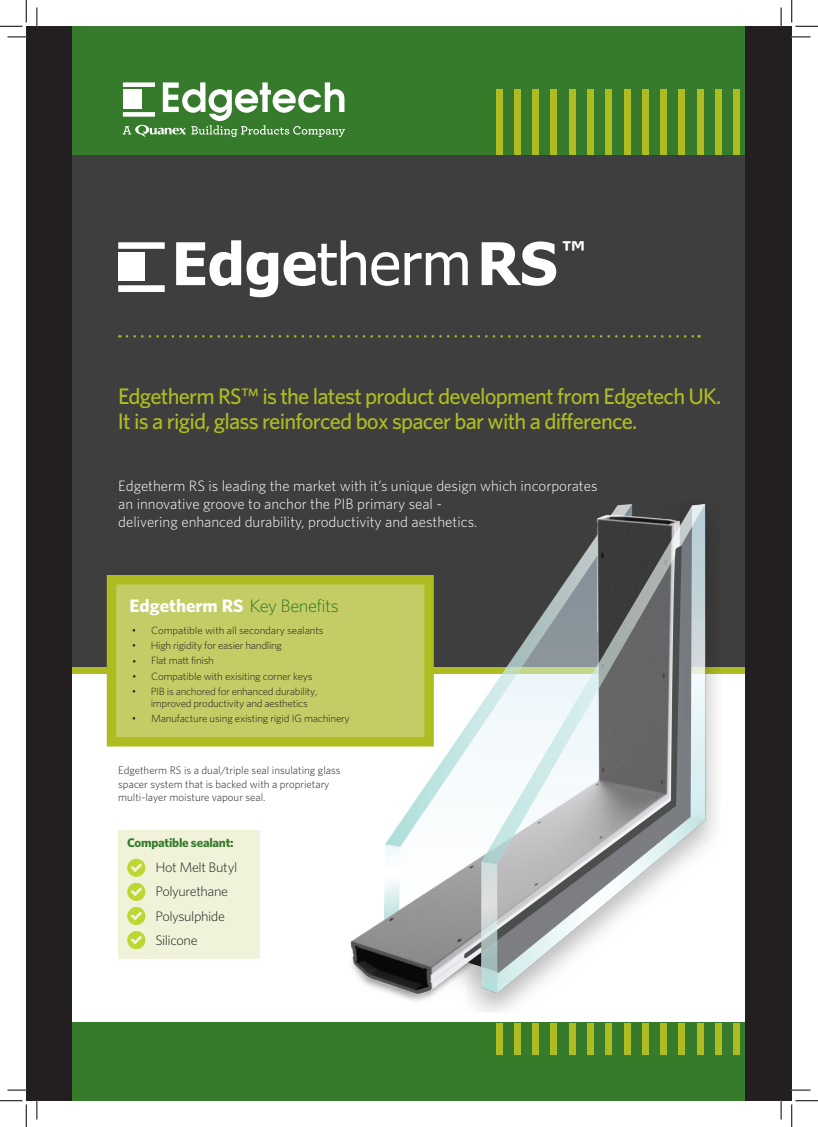
<style>
.page{position:relative;width:818px;height:1127px;background:#fff}
.page>*{position:absolute;margin:0;border:0;box-sizing:border-box;transform-origin:0 0}
.t1{font:700 58.88px "Tahoma";color:#fff}
.t2{font:500 22.5px "Whitney";letter-spacing:-.035em;color:#aebc21}
.t3{font:700 18px "Whitney";color:#fff;scale:1.04 1}
.t4{font:300 15px/18px "Whitney";color:#fff}
.t5{font:300 13.75px/24.4px "Whitney";letter-spacing:-.03em;color:#231f20;scale:1.04 1}
.t6{font:700 12.5px "Whitney";letter-spacing:-.02em;color:#357b2b;scale:1.04 1}
.t7{font:300 11px/13.1px "Whitney";color:#231f20}
.t8{font:300 10.5px/15.1px "Whitney";letter-spacing:-.025em;color:#231f20;scale:1.04 1}
.s1{font-weight:400}
.s2{font-weight:300;color:#357b2b}
</style>
<div class="page">
<div style="left:37px;top:26px;width:744px;height:640px;background:#3e3e3f"></div>
<div style="left:26px;top:26px;width:766px;height:129px;background:#357b2b"></div>
<div style="left:26px;top:1022px;width:766px;height:78px;background:#357b2b"></div>
<svg style="left:123px;top:82px;width:222px;height:55px"></svg>
<div style="left:496px;top:89px;width:6px;height:66px;background:#aebc21"></div>
<div style="left:514px;top:89px;width:7px;height:66px;background:#aebc21"></div>
<div style="left:532px;top:89px;width:7px;height:66px;background:#aebc21"></div>
<div style="left:550px;top:89px;width:7px;height:66px;background:#aebc21"></div>
<div style="left:569px;top:89px;width:6px;height:66px;background:#aebc21"></div>
<div style="left:587px;top:89px;width:7px;height:66px;background:#aebc21"></div>
<div style="left:605px;top:89px;width:7px;height:66px;background:#aebc21"></div>
<div style="left:624px;top:89px;width:6px;height:66px;background:#aebc21"></div>
<div style="left:642px;top:89px;width:7px;height:66px;background:#aebc21"></div>
<div style="left:660px;top:89px;width:7px;height:66px;background:#aebc21"></div>
<div style="left:678px;top:89px;width:7px;height:66px;background:#aebc21"></div>
<div style="left:697px;top:89px;width:6px;height:66px;background:#aebc21"></div>
<div style="left:715px;top:89px;width:7px;height:66px;background:#aebc21"></div>
<div style="left:733px;top:89px;width:7px;height:66px;background:#aebc21"></div>
<div style="left:496px;top:1022px;width:6px;height:32px;background:#aebc21"></div>
<div style="left:514px;top:1022px;width:7px;height:32px;background:#aebc21"></div>
<div style="left:532px;top:1022px;width:7px;height:32px;background:#aebc21"></div>
<div style="left:550px;top:1022px;width:7px;height:32px;background:#aebc21"></div>
<div style="left:569px;top:1022px;width:6px;height:32px;background:#aebc21"></div>
<div style="left:587px;top:1022px;width:7px;height:32px;background:#aebc21"></div>
<div style="left:605px;top:1022px;width:7px;height:32px;background:#aebc21"></div>
<div style="left:624px;top:1022px;width:6px;height:32px;background:#aebc21"></div>
<div style="left:642px;top:1022px;width:7px;height:32px;background:#aebc21"></div>
<div style="left:660px;top:1022px;width:7px;height:32px;background:#aebc21"></div>
<div style="left:678px;top:1022px;width:7px;height:32px;background:#aebc21"></div>
<div style="left:697px;top:1022px;width:6px;height:32px;background:#aebc21"></div>
<div style="left:715px;top:1022px;width:7px;height:32px;background:#aebc21"></div>
<div style="left:733px;top:1022px;width:7px;height:32px;background:#aebc21"></div>
<svg style="left:127px;top:335px;width:572px;height:2px"></svg>
<div style="left:114px;top:579px;width:315px;height:161px;background:#c4cc66"></div>
<div style="left:107px;top:575px;width:327px;height:171px;border:9px solid #aebc21"></div>
<div style="left:118px;top:830px;width:142px;height:128px;background:#f0f3da"></div>
<svg style="left:127px;top:858px;width:18px;height:18px"></svg>
<svg style="left:127px;top:882px;width:18px;height:18px"></svg>
<svg style="left:127px;top:906px;width:18px;height:18px"></svg>
<svg style="left:127px;top:931px;width:18px;height:17px"></svg>
<div style="left:746px;top:26px;width:46px;height:1074px;background:#231f20"></div>
<div style="left:26px;top:26px;width:46px;height:1074px;background:#231f20"></div>
<svg style="left:8px;top:36px;width:18px;height:2px"></svg>
<svg style="left:792px;top:36px;width:18px;height:2px"></svg>
<svg style="left:8px;top:1089px;width:18px;height:1px"></svg>
<svg style="left:792px;top:1089px;width:18px;height:1px"></svg>
<svg style="left:36px;top:8px;width:2px;height:18px"></svg>
<svg style="left:36px;top:1100px;width:2px;height:19px"></svg>
<svg style="left:780px;top:8px;width:2px;height:18px"></svg>
<svg style="left:780px;top:1100px;width:2px;height:19px"></svg>
<svg style="left:0;top:0;width:27px;height:27px"></svg>
<svg style="left:0;top:1100px;width:27px;height:26px"></svg>
<svg style="left:791px;top:0;width:27px;height:27px"></svg>
<svg style="left:791px;top:1100px;width:27px;height:26px"></svg>
<img style="left:297px;top:478px;width:449px;height:538px">
<div style="left:118px;top:242px;width:47px;height:7px;background:#fff"></div>
<div style="left:118px;top:252px;width:27px;height:29px;background:#fff"></div>
<div style="left:118px;top:285px;width:47px;height:7px;background:#fff"></div>
<h1 class="t1" style="left:172px;top:226px;width:415px">Edge<span class="s1">therm</span>RS <sup>™</sup></h1>
<h2 class="t2" style="left:118px;top:382px;width:605px">Edgetherm RS™ is the latest product development from Edgetech UK.</h2>
<h2 class="t2" style="left:118px;top:407px;width:521px">It is a rigid, glass reinforced box spacer bar with a difference.</h2>
<h3 class="t4" style="left:118px;top:476px;width:481px">Edgetherm RS is leading the market with it’s unique design which incorporates an innovative groove to anchor the PIB primary seal -<br>delivering enhanced durability, productivity and aesthetics.</h3>
<h3 class="t3" style="left:129px;top:594px;width:203px">Edgetherm RS <span class="s2">Key Benefits</span></h3>
<p class="t8" style="left:132px;top:622px;width:186px">• Compatible with all secondary sealants</p>
<p class="t8" style="left:132px;top:637px;width:146px">• High rigidity for easier handling</p>
<p class="t8" style="left:132px;top:652px;width:80px">• Flat matt finish</p>
<p class="t8" style="left:151px;top:668px;width:162px;text-indent:-19px">• Compatible with exisiting corner keys<br>PIB is anchored for enhanced durability,</p>
<p class="t8" style="left:151px;top:695px;width:153px">improved productivity and aesthetics</p>
<p class="t8" style="left:132px;top:683px;width:6px">•</p>
<p class="t8" style="left:132px;top:710px;width:211px">• Manufacture using existing rigid IG machinery</p>
<p class="t7" style="left:118px;top:763px;width:224px">Edgetherm RS is a dual/triple seal insulating glass spacer system that is backed with a proprietary multi-layer moisture vapour seal.</p>
<p class="t6" style="left:127px;top:835px;width:104px">Compatible sealant:</p>
<h3 class="t5" style="left:155px;top:854px;width:80px">Hot Melt Butyl<br>Polyurethane<br>Polysulphide<br>Silicone</h3>
</div>
